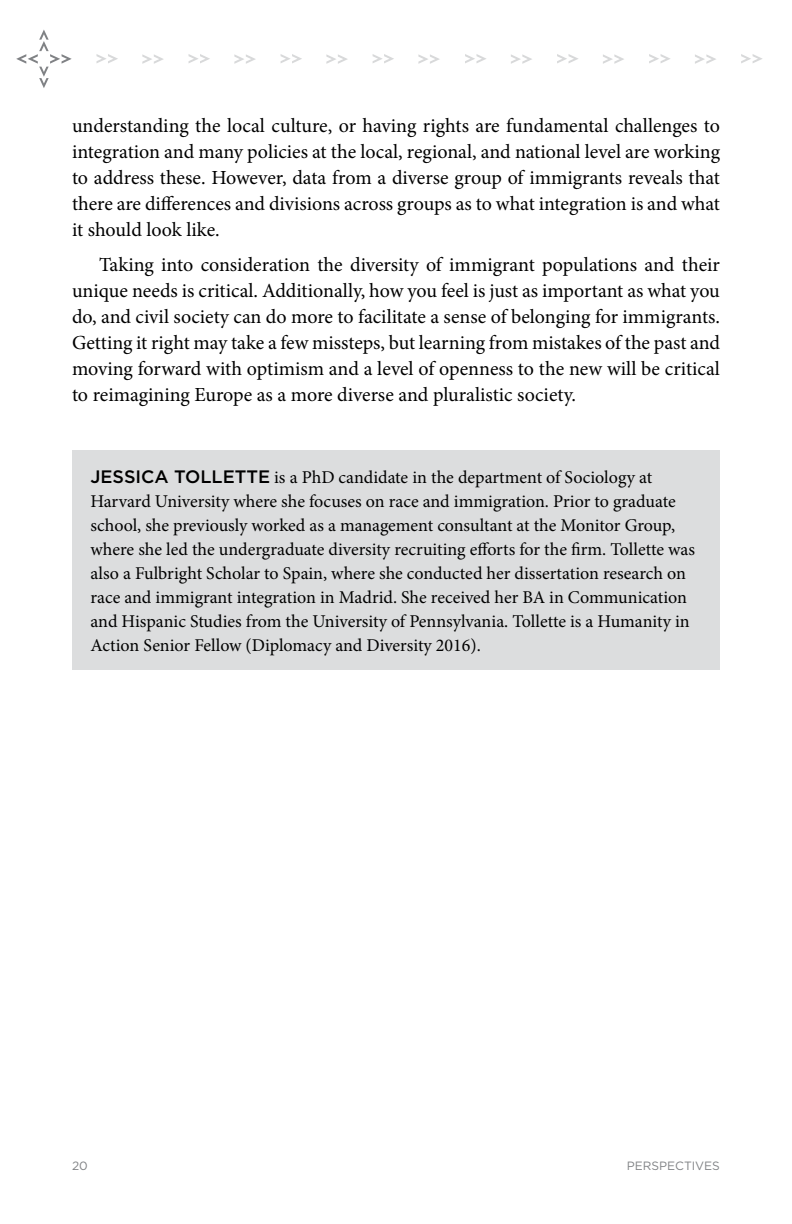
<style>
.page{position:relative;width:792px;height:1224px;background:#fff}
.page>*{position:absolute;margin:0;border:0;box-sizing:border-box;transform-origin:0 0}
.t1{font:20px/26px "Minion Pro";letter-spacing:-.005em;color:#000;text-align:justify}
.t2{font:18px/24px "Minion Pro";color:#000}
.t3{font:12px "Gotham";color:#808285}
.s1{font-family:"Gotham";font-weight:500}
</style>
<div class="page">
<svg style="left:16px;top:30px;width:56px;height:58px"></svg>
<svg style="left:142px;top:54px;width:22px;height:10px"></svg>
<svg style="left:97px;top:54px;width:21px;height:9px"></svg>
<svg style="left:234px;top:54px;width:22px;height:10px"></svg>
<svg style="left:189px;top:54px;width:21px;height:9px"></svg>
<svg style="left:326px;top:54px;width:22px;height:10px"></svg>
<svg style="left:281px;top:54px;width:21px;height:9px"></svg>
<svg style="left:418px;top:54px;width:22px;height:10px"></svg>
<svg style="left:373px;top:54px;width:21px;height:9px"></svg>
<svg style="left:511px;top:54px;width:21px;height:10px"></svg>
<svg style="left:465px;top:54px;width:21px;height:9px"></svg>
<svg style="left:603px;top:54px;width:21px;height:10px"></svg>
<svg style="left:557px;top:54px;width:21px;height:9px"></svg>
<svg style="left:695px;top:54px;width:21px;height:10px"></svg>
<svg style="left:649px;top:54px;width:21px;height:9px"></svg>
<svg style="left:741px;top:54px;width:21px;height:9px"></svg>
<div style="left:73px;top:450px;width:647px;height:219px;background:#dcddde"></div>
<p class="t1" style="left:72px;top:112px;width:650px">understanding the local culture, or having rights are fundamental challenges to integration and many policies at the local, regional, and national level are working to address these. However, data from a diverse group of immigrants reveals that there are differences and divisions across groups as to what integration is and what it should look like.</p>
<p class="t1" style="left:72px;top:251px;width:650px;text-indent:27px">Taking into consideration the diversity of immigrant populations and their unique needs is critical. Additionally, how you feel is just as important as what you do, and civil society can do more to facilitate a sense of belonging for immigrants.<br>Getting it right may take a few missteps, but learning from mistakes of the past and moving forward with optimism and a level of openness to the new will be critical to reimagining Europe as a more diverse and pluralistic society.</p>
<p class="t2" style="left:91px;top:465px;width:606px"><span class="s1">JESSICA TOLLETT E</span> is a PhD candidate in the department of Sociology at Harvard University where she focuses on race and immigration. Prior to graduate school, she previously worked as a management consultant at the Monitor Group, where she led the undergraduate diversity recruiting efforts for the firm. Tollette was also a Fulbright Scholar to Spain, where she conducted her dissertation research on race and immigrant integration in Madrid. She received her BA in Communication and Hispanic Studies from the University of Pennsylvania. Tollette is a Humanity in Action Senior Fellow (Diplomacy and Diversity 2016).</p>
<p class="t3" style="left:72px;top:1159px;width:17px">20</p>
<p class="t3" style="left:627px;top:1159px;width:95px">PERSPECTIVES</p>
</div>
